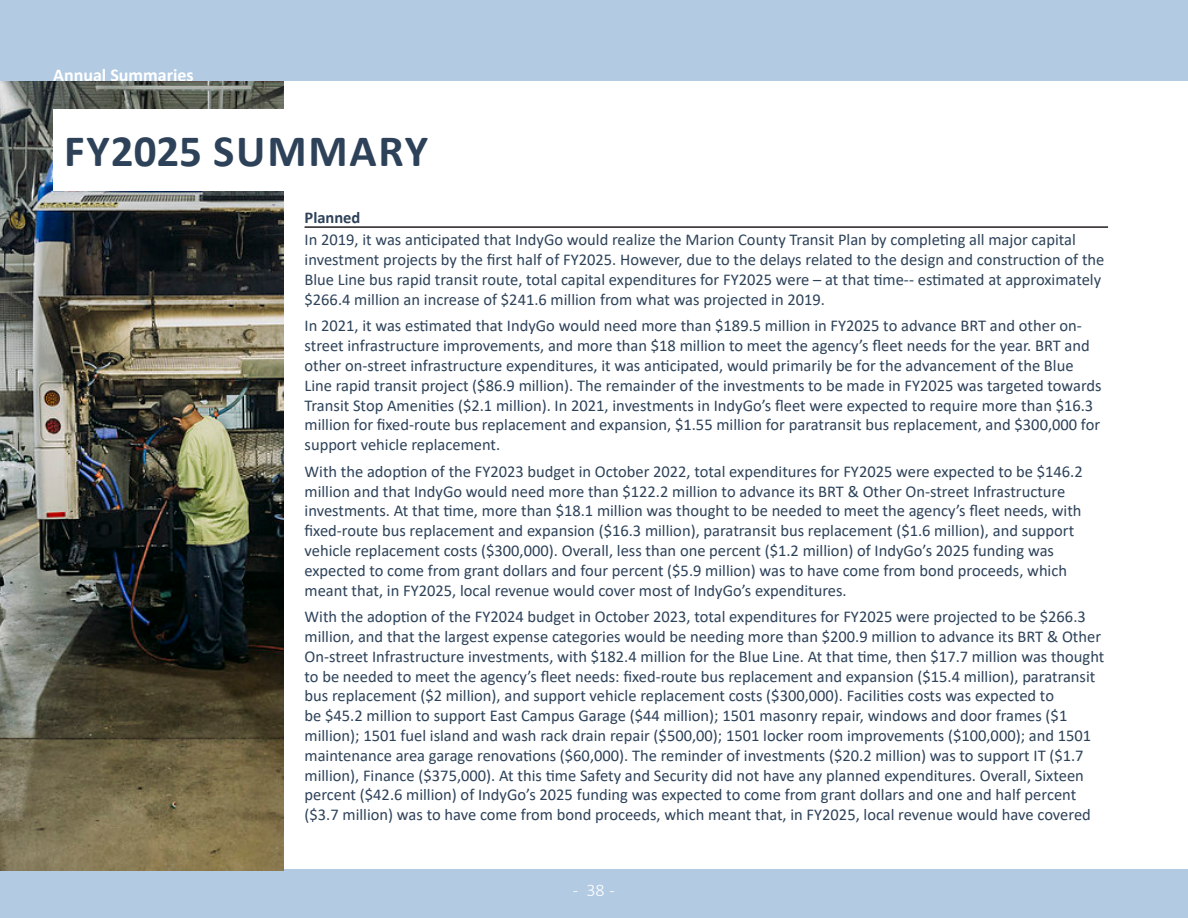
<style>
.page{position:relative;width:1188px;height:918px;background:#fff}
.page>*{position:absolute;margin:0;border:0;box-sizing:border-box;transform-origin:0 0}
.Heading_1{font:700 45px "Calibri";letter-spacing:.04em;color:#2d4259}
.t1{font:700 18px "Calibri";color:#fff}
.t2{font:300 18px "Calibri";color:#fff}
.t3{font:16.5px/19.8px "Calibri";color:#2d4259}
.Heading_3{font:700 16.5px "Calibri";color:#2d4259}
</style>
<div class="page">
<div style="left:0;top:0;width:1188px;height:81px;background:#b3cbe2"></div>
<div style="left:0;top:869px;width:1188px;height:49px;background:#b3cbe2"></div>
<hr style="left:305px;top:226px;width:803px;height:2px;background:#231f20">
<img style="left:0;top:81px;width:283px;height:789px">
<div style="left:53px;top:109px;width:515px;height:81px;background:#fff"></div>
<p class="t1" style="left:53px;top:62px;width:142px">Annual Summaries</p>
<p class="Heading_1" style="left:64px;top:120px;width:365px">FY2025 SUMMARY</p>
<p class="Heading_3" style="left:305px;top:206px;width:57px">Planned</p>
<p class="t3" style="left:305px;top:230px;width:801px">In 2019, it was anticipated that IndyGo would realize the Marion County Transit Plan by completing all major capital investment projects by the first half of FY2025. However, due to the delays related to the design and construction of the Blue Line bus rapid transit route, total capital expenditures for FY2025 were – at that time-- estimated at approximately $266.4 million an increase of $241.6 million from what was projected in 2019.</p>
<p class="t3" style="left:305px;top:316px;width:799px">In 2021, it was estimated that IndyGo would need more than $189.5 million in FY2025 to advance BRT and other on&shy;street infrastructure improvements, and more than $18 million to meet the agency’s fleet needs for the year. BRT and other on-street infrastructure expenditures, it was anticipated, would primarily be for the advancement of the Blue Line rapid transit project ($86.9 million). The remainder of the investments to be made in FY2025 was targeted towards Transit Stop Amenities ($2.1 million). In 2021, investments in IndyGo’s fleet were expected to require more than $16.3 million for fixed-route bus replacement and expansion, $1.55 million for paratransit bus replacement, and $300,000 for support vehicle replacement.</p>
<p class="t3" style="left:305px;top:461px;width:780px">With the adoption of the FY2023 budget in October 2022, total expenditures for FY2025 were expected to be $146.2 million and that IndyGo would need more than $122.2 million to advance its BRT &amp; Other On-street Infrastructure investments. At that time, more than $18.1 million was thought to be needed to meet the agency’s fleet needs, with fixed-route bus replacement and expansion ($16.3 million), paratransit bus replacement ($1.6 million), and support vehicle replacement costs ($300,000). Overall, less than one percent ($1.2 million) of IndyGo’s 2025 funding was expected to come from grant dollars and four percent ($5.9 million) was to have come from bond proceeds, which meant that, in FY2025, local revenue would cover most of IndyGo’s expenditures.</p>
<p class="t3" style="left:305px;top:606px;width:801px">With the adoption of the FY2024 budget in October 2023, total expenditures for FY2025 were projected to be $266.3 million, and that the largest expense categories would be needing more than $200.9 million to advance its BRT &amp; Other On-street Infrastructure investments, with $182.4 million for the Blue Line. At that time, then $17.7 million was thought to be needed to meet the agency’s fleet needs: fixed-route bus replacement and expansion ($15.4 million), paratransit bus replacement ($2 million), and support vehicle replacement costs ($300,000). Facilities costs was expected to<br>be $45.2 million to support East Campus Garage ($44 million); 1501 masonry repair, windows and door frames ($1 million); 1501 fuel island and wash rack drain repair ($500,00); 1501 locker room improvements ($100,000); and 1501 maintenance area garage renovations ($60,000). The reminder of investments ($20.2 million) was to support IT ($1.7 million), Finance ($375,000). At this time Safety and Security did not have any planned expenditures. Overall, Sixteen percent ($42.6 million) of IndyGo’s 2025 funding was expected to come from grant dollars and one and half percent ($3.7 million) was to have come from bond proceeds, which meant that, in FY2025, local revenue would have covered</p>
<p class="t2" style="left:573px;top:879px;width:44px">- 38 -</p>
</div>
